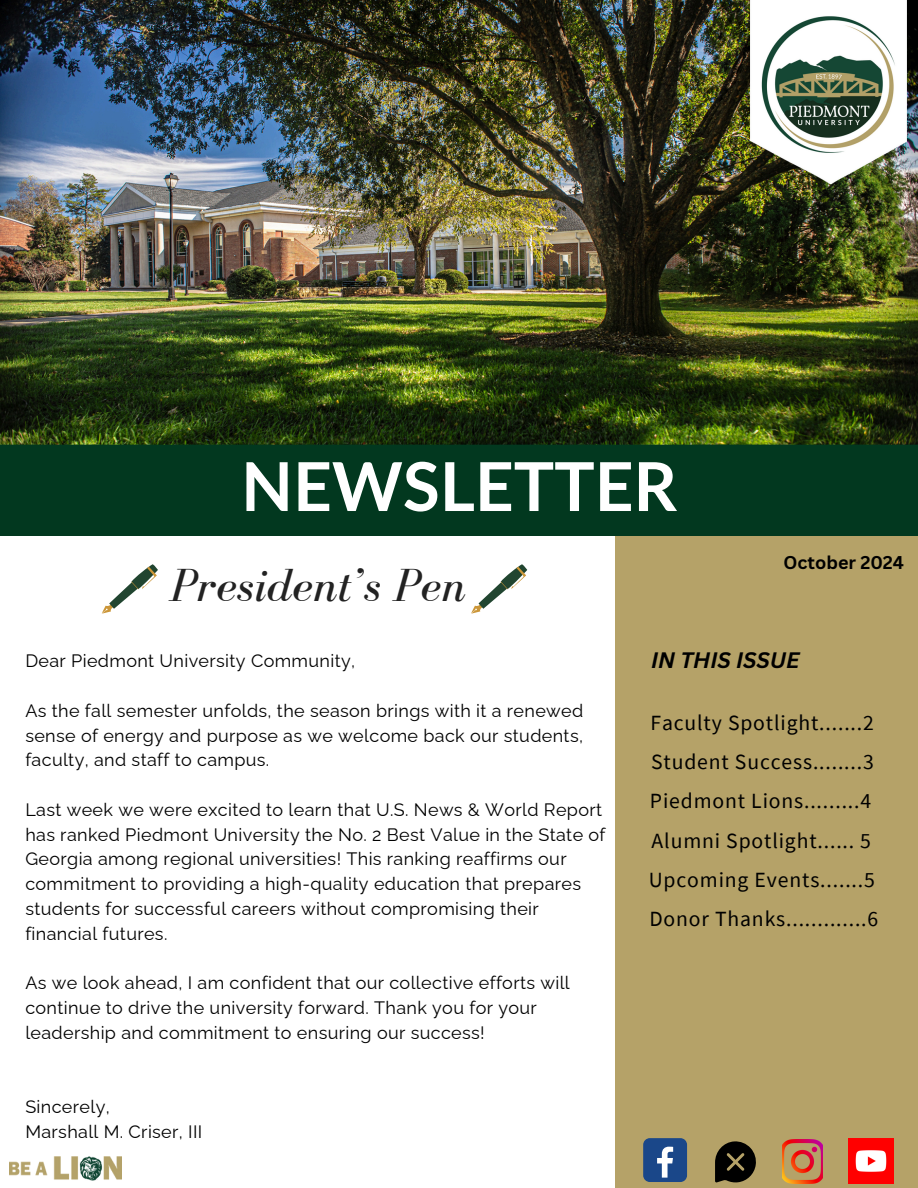
<style>
.page{position:relative;width:918px;height:1188px;background:#fff}
.page>*{position:absolute;margin:0;border:0;box-sizing:border-box;transform-origin:0 0}
.t1{font:700 67.5px "Lato";color:#fff}
.t2{font:italic 47.85px "Bodoni FLF";color:#222}
.t3{font:italic 700 21.75px "Canva Sans";color:#000}
.t4{font:21.6px "Source Sans Pro";letter-spacing:.04em;color:#000}
.t5{font:18px/24.8px "Raleway";letter-spacing:.02em;color:#000}
.t6{font:700 18px "Canva Sans";color:#000}
</style>
<div class="page">
<div style="left:615px;top:526px;width:303px;height:662px;background:#b5a268"></div>
<svg style="left:471px;top:564px;width:56px;height:50px"></svg>
<svg style="left:102px;top:564px;width:56px;height:50px"></svg>
<img style="left:9px;top:1157px;width:113px;height:23px">
<div style="left:643px;top:1138px;width:44px;height:44px;background:#1a4789;border-radius:7px"></div>
<svg style="left:657px;top:1147px;width:16px;height:31px"></svg>
<img style="left:782px;top:1139px;width:41px;height:44px">
<img style="left:849px;top:1138px;width:45px;height:45px">
<svg style="left:715px;top:1141px;width:41px;height:42px"></svg>
<img style="left:0;top:0;width:918px;height:445px">
<div style="left:0;top:445px;width:918px;height:91px;background:#02381f"></div>
<img style="left:750px;top:0;width:157px;height:185px">
<p class="t1" style="left:241px;top:444px;width:437px">NEWSLETTER</p>
<h4 class="t2" style="left:170px;top:559px;width:297px">President’s Pen</h4>
<p class="t6" style="left:784px;top:550px;width:122px">October 2024</p>
<h3 class="t5" style="left:25px;top:649px;width:331px">Dear Piedmont University Community,</h3>
<h4 class="t5" style="left:25px;top:698px;width:560px;text-align:justify">As the fall semester unfolds, the season brings with it a renewed sense of energy and purpose as we welcome back our students, faculty, and staff to campus.</h4>
<h4 class="t5" style="left:25px;top:797px;width:582px">Last week we were excited to learn that U.S. News &amp; World Report has ranked Piedmont University the No. 2 Best Value in the State of Georgia among regional universities! This ranking reaffirms our commitment to providing a high-quality education that prepares students for successful careers without compromising their financial futures.</h4>
<h4 class="t5" style="left:25px;top:970px;width:546px">As we look ahead, I am confident that our collective efforts will continue to drive the university forward. Thank you for your leadership and commitment to ensuring our success!</h4>
<h4 class="t5" style="left:25px;top:1094px;width:86px">Sincerely,</h4>
<h4 class="t5" style="left:25px;top:1119px;width:179px">Marshall M. Criser, III</h4>
<p class="t3" style="left:651px;top:645px;width:150px">IN THIS ISSUE</p>
<p class="t4" style="left:651px;top:709px;width:225px">Faculty Spotlight.......2</p>
<p class="t4" style="left:651px;top:748px;width:224px">Student Success........3</p>
<p class="t4" style="left:650px;top:787px;width:223px">Piedmont Lions.........4</p>
<p class="t4" style="left:652px;top:826px;width:221px">Alumni Spotlight...... 5</p>
<h2 class="t4" style="left:649px;top:866px;width:228px">Upcoming Events.......5</h2>
<p class="t4" style="left:649px;top:905px;width:230px">Donor Thanks.............6</p>
</div>
